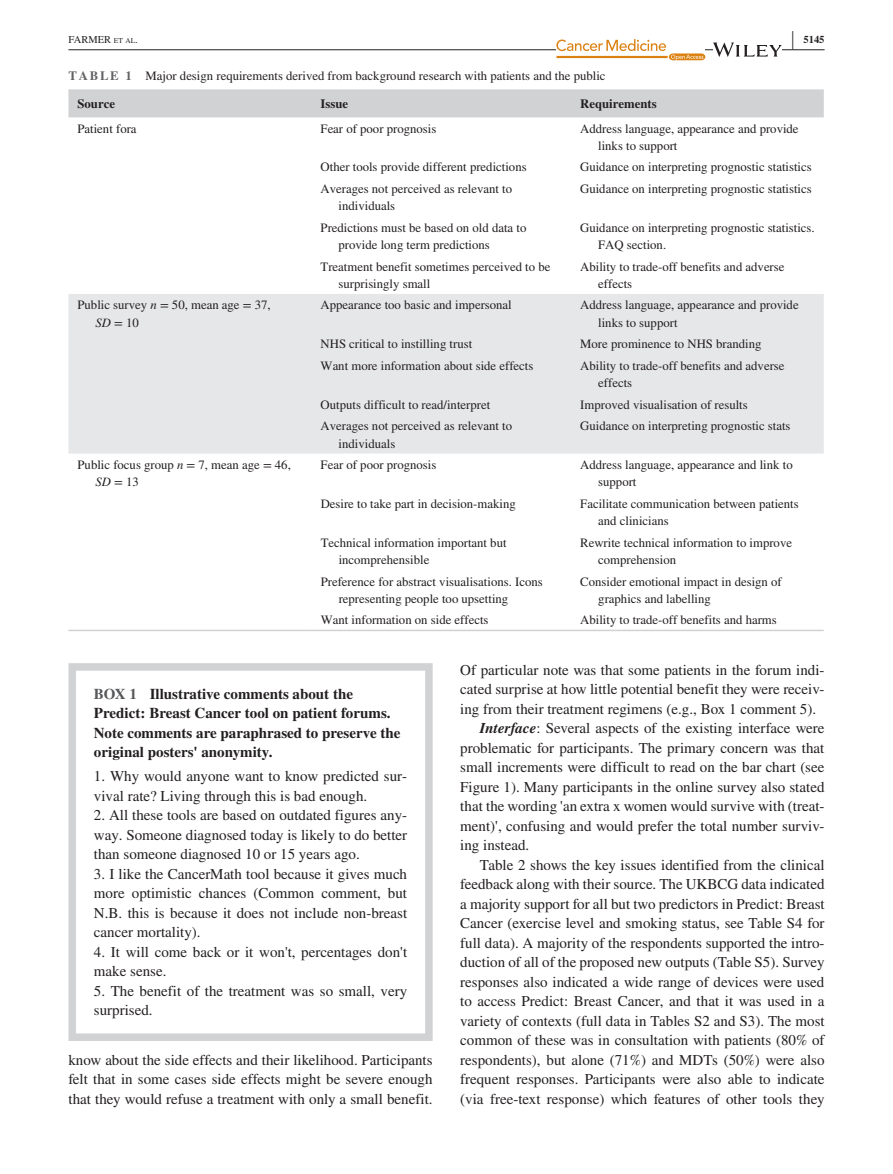
<style>
.page{position:relative;width:893px;height:1174px;background:#fff}
.page>*{position:absolute;margin:0;border:0;box-sizing:border-box;transform-origin:0 0}
.t1{font:700 25.95px "STIX";color:#231f20;scale:.36 1}
.t2{font:15px/19.5px "STIX";color:#231f20;text-align:justify}
.t3{font:700 15px/19.5px "STIX";color:#231f20}
.t4{font:12.75px/17.2px "STIX";color:#231f20}
.t5{font:700 12.75px "STIX";color:#231f20}
.t6{font:10.5px "STIX";color:#231f20}
.t7{font:700 10.5px "STIX";color:#231f20}
.s1{font-size:7.35px}
.s2{font-weight:700;color:#636366}
.s3{font-style:italic}
.s4{color:#57585a}
.s5{font-weight:700;font-style:italic}
</style>
<div class="page">
<hr style="left:68px;top:49px;width:756px;height:1px;background:#231f20">
<svg style="left:556px;top:39px;width:149px;height:21px"></svg>
<svg style="left:713px;top:43px;width:69px;height:14px"></svg>
<div style="left:68px;top:89px;width:756px;height:28px;background:#d1d2d4"></div>
<div style="left:68px;top:294px;width:756px;height:159px;background:#e6e7e9"></div>
<hr style="left:68px;top:629px;width:244px;height:2px;background:#d1d2d4">
<hr style="left:312px;top:629px;width:259px;height:2px;background:#d1d2d4">
<hr style="left:571px;top:629px;width:253px;height:2px;background:#d1d2d4">
<div style="left:68px;top:663px;width:365px;height:378px;border:8px solid #d1d2d4"></div>
<h1 class="t1" style="left:792px;top:25px;width:7px">|</h1>
<p class="t6" style="left:68px;top:32px;width:71px">FARMER <span class="s1">et al</span>.</p>
<p class="t7" style="left:803px;top:33px;width:22px">5145</p>
<p class="t4" style="left:68px;top:68px;width:539px"><span class="s2">TABLE 1</span> Major design requirements derived from background research with patients and the public</p>
<p class="t5" style="left:77px;top:96px;width:39px">Source</p>
<p class="t5" style="left:321px;top:96px;width:29px">Issue</p>
<p class="t5" style="left:580px;top:96px;width:78px">Requirements</p>
<p class="t4" style="left:77px;top:121px;width:61px">Patient fora</p>
<p class="t4" style="left:321px;top:121px;width:117px">Fear of poor prognosis</p>
<p class="t4" style="left:598px;top:121px;width:202px;text-indent:-18px">Address language, appearance and provide links to support</p>
<p class="t4" style="left:321px;top:159px;width:208px">Other tools provide different predictions</p>
<p class="t4" style="left:580px;top:159px;width:233px">Guidance on interpreting prognostic statistics</p>
<p class="t4" style="left:339px;top:181px;width:175px;text-indent:-18px">Averages not perceived as relevant to individuals</p>
<p class="t4" style="left:580px;top:181px;width:233px">Guidance on interpreting prognostic statistics</p>
<p class="t4" style="left:339px;top:220px;width:189px;text-indent:-18px">Predictions must be based on old data to provide long term predictions</p>
<p class="t4" style="left:598px;top:220px;width:218px;text-indent:-18px">Guidance on interpreting prognostic statistics.<br>FAQ section.</p>
<p class="t4" style="left:339px;top:259px;width:213px;text-indent:-18px">Treatment benefit sometimes perceived to be surprisingly small</p>
<p class="t4" style="left:598px;top:259px;width:188px;text-indent:-18px">Ability to trade-off benefits and adverse effects</p>
<p class="t4" style="left:96px;top:297px;width:177px;text-indent:-18px">Public survey <span class="s3">n</span> = 50, mean age = 37,<br><span class="s3">SD</span> = 10</p>
<p class="t4" style="left:321px;top:297px;width:193px">Appearance too basic and impersonal</p>
<p class="t4" style="left:598px;top:297px;width:202px;text-indent:-18px">Address language, appearance and provide links to support</p>
<p class="t4" style="left:321px;top:336px;width:153px">NHS critical to instilling trust</p>
<p class="t4" style="left:580px;top:336px;width:183px">More prominence to NHS branding</p>
<p class="t4" style="left:321px;top:358px;width:214px">Want more information about side effects</p>
<p class="t4" style="left:598px;top:358px;width:188px;text-indent:-18px">Ability to trade-off benefits and adverse effects</p>
<p class="t4" style="left:321px;top:397px;width:171px">Outputs difficult to read/interpret</p>
<p class="t4" style="left:580px;top:397px;width:169px">Improved visualisation of results</p>
<p class="t4" style="left:339px;top:418px;width:175px;text-indent:-18px">Averages not perceived as relevant to individuals</p>
<p class="t4" style="left:580px;top:418px;width:212px">Guidance on interpreting prognostic stats</p>
<p class="t4" style="left:96px;top:457px;width:197px;text-indent:-18px">Public focus group <span class="s3">n</span> = 7, mean age = 46,<br><span class="s3">SD</span> = 13</p>
<p class="t4" style="left:321px;top:457px;width:117px">Fear of poor prognosis</p>
<p class="t4" style="left:598px;top:457px;width:196px;text-indent:-18px">Address language, appearance and link to support</p>
<p class="t4" style="left:321px;top:496px;width:197px">Desire to take part in decision-making</p>
<p class="t4" style="left:598px;top:496px;width:202px;text-indent:-18px">Facilitate communication between patients and clinicians</p>
<p class="t4" style="left:339px;top:534px;width:169px;text-indent:-18px">Technical information important but incomprehensible</p>
<p class="t4" style="left:598px;top:534px;width:195px;text-indent:-18px">Rewrite technical information to improve comprehension</p>
<p class="t4" style="left:339px;top:573px;width:206px;text-indent:-18px">Preference for abstract visualisations. Icons representing people too upsetting</p>
<p class="t4" style="left:598px;top:573px;width:185px;text-indent:-18px">Consider emotional impact in design of graphics and labelling</p>
<p class="t4" style="left:321px;top:612px;width:169px">Want information on side effects</p>
<p class="t4" style="left:580px;top:612px;width:198px">Ability to trade-off benefits and harms</p>
<p class="t3" style="left:94px;top:684px;width:308px"><span class="s4">BOX 1</span> Illustrative comments about the Predict: Breast Cancer tool on patient forums.<br>Note comments are paraphrased to preserve the original posters' anonymity.</p>
<p class="t2" style="left:94px;top:767px;width:315px">1. Why would anyone want to know predicted sur&shy;vival rate? Living through this is bad enough.</p>
<p class="t2" style="left:94px;top:806px;width:315px">2. All these tools are based on outdated figures any&shy;way. Someone diagnosed today is likely to do better than someone diagnosed 10 or 15 years ago.</p>
<p class="t2" style="left:94px;top:865px;width:315px">3. I like the CancerMath tool because it gives much more optimistic chances (Common comment, but N.B. this is because it does not include non-breast cancer mortality).</p>
<p class="t2" style="left:94px;top:943px;width:315px">4. It will come back or it won't, percentages don't make sense.</p>
<p class="t2" style="left:94px;top:982px;width:315px">5. The benefit of the treatment was so small, very surprised.</p>
<p class="t2" style="left:68px;top:1051px;width:366px">know about the side effects and their likelihood. Participants felt that in some cases side effects might be severe enough that they would refuse a treatment with only a small benefit.</p>
<p class="t2" style="left:460px;top:661px;width:366px">Of particular note was that some patients in the forum indi-</p>
<p class="t2" style="left:460px;top:680px;width:366px">cated surprise at how little potential benefit they were receiv-</p>
<p class="t2" style="left:460px;top:700px;width:357px">ing from their treatment regimens (e.g., Box 1 comment 5).</p>
<p class="t2" style="left:480px;top:719px;width:346px"><span class="s5">Interface</span>: Several aspects of the existing interface were</p>
<p class="t2" style="left:460px;top:739px;width:366px">problematic for participants. The primary concern was that</p>
<p class="t2" style="left:460px;top:758px;width:366px">small increments were difficult to read on the bar chart (see</p>
<p class="t2" style="left:460px;top:778px;width:366px">Figure 1). Many participants in the online survey also stated</p>
<p class="t2" style="left:460px;top:797px;width:366px">that the wording 'an extra x women would survive with (treat-</p>
<p class="t2" style="left:460px;top:817px;width:366px">ment)', confusing and would prefer the total number surviv-</p>
<p class="t2" style="left:460px;top:836px;width:71px">ing instead.</p>
<p class="t2" style="left:480px;top:856px;width:346px">Table 2 shows the key issues identified from the clinical</p>
<p class="t2" style="left:460px;top:875px;width:366px">feedback along with their source. The UKBCG data indicated</p>
<p class="t2" style="left:460px;top:895px;width:366px">a majority support for all but two predictors in Predict: Breast</p>
<p class="t2" style="left:460px;top:914px;width:366px">Cancer (exercise level and smoking status, see Table S4 for</p>
<p class="t2" style="left:460px;top:934px;width:366px">full data). A majority of the respondents supported the intro-</p>
<p class="t2" style="left:460px;top:953px;width:366px">duction of all of the proposed new outputs (Table S5). Survey</p>
<p class="t2" style="left:460px;top:973px;width:366px">responses also indicated a wide range of devices were used</p>
<p class="t2" style="left:460px;top:992px;width:366px">to access Predict: Breast Cancer, and that it was used in a</p>
<p class="t2" style="left:460px;top:1012px;width:366px">variety of contexts (full data in Tables S2 and S3). The most</p>
<p class="t2" style="left:460px;top:1031px;width:366px">common of these was in consultation with patients (80% of</p>
<p class="t2" style="left:460px;top:1051px;width:366px">respondents), but alone (71%) and MDTs (50%) were also</p>
<p class="t2" style="left:460px;top:1070px;width:366px">frequent responses. Participants were also able to indicate</p>
<p class="t2" style="left:460px;top:1090px;width:366px">(via free-text response) which features of other tools they</p>
</div>
